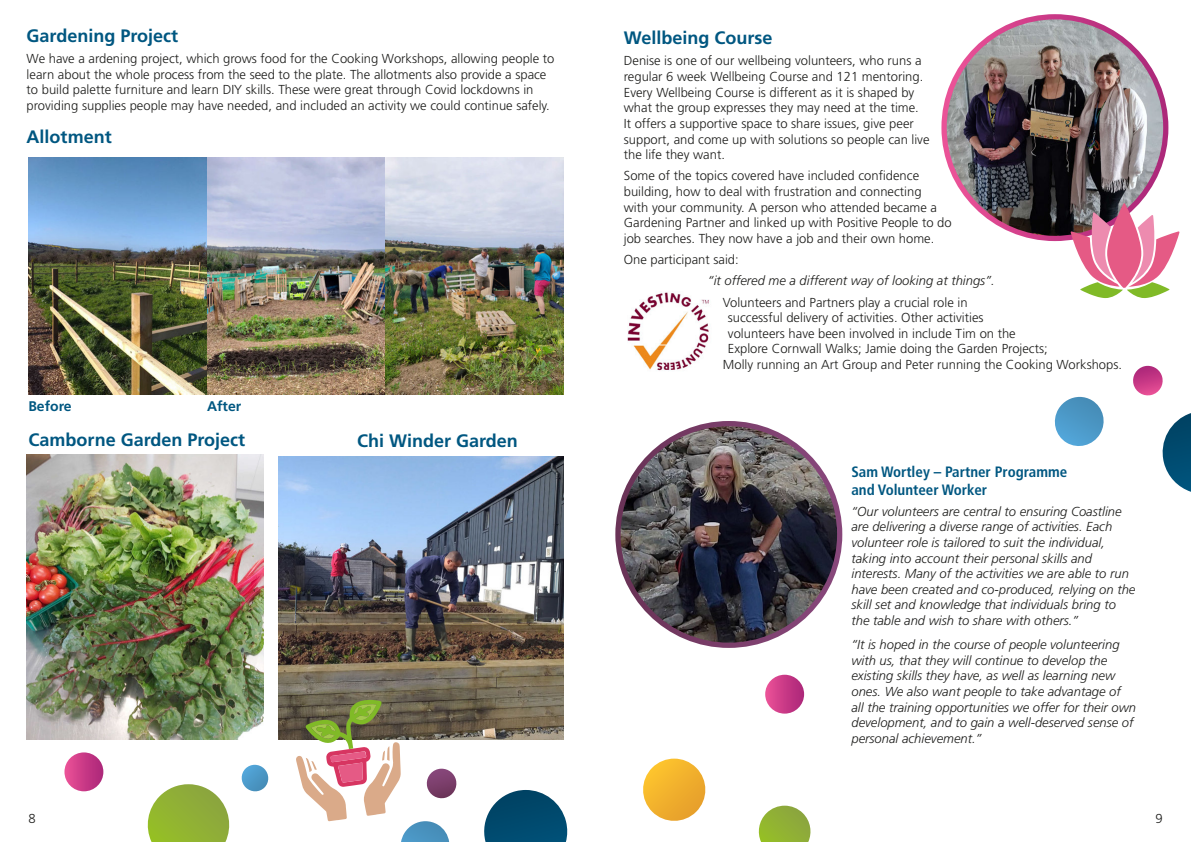
<style>
.page{position:relative;width:1191px;height:842px;background:#fff}
.page>*{position:absolute;margin:0;border:0;box-sizing:border-box;transform-origin:0 0}
.t1{font:700 18px "Frutiger LT Std";color:#005781}
.t2{font:700 condensed 15px/18px "Frutiger LT Std";color:#005781}
.t3{font:700 14px "Frutiger LT Std";color:#005781}
.t4{font:300 13px/15.6px "Frutiger LT Std";color:#1d1d1b}
.t5{font:italic 300 13px/15.6px "Frutiger LT Std";color:#1d1d1b}
</style>
<div class="page">
<svg style="left:147px;top:784px;width:83px;height:58px"></svg>
<svg style="left:241px;top:765px;width:28px;height:27px"></svg>
<div style="left:64px;top:752px;width:39px;height:39px;background:linear-gradient(to right,#ed5a9c,#aa2276);border-radius:19px"></div>
<img style="left:28px;top:158px;width:535px;height:237px">
<img style="left:279px;top:456px;width:285px;height:283px">
<img style="left:627px;top:292px;width:82px;height:79px">
<svg style="left:1054px;top:397px;width:50px;height:49px"></svg>
<svg style="left:1133px;top:366px;width:30px;height:30px"></svg>
<svg style="left:1162px;top:413px;width:29px;height:79px"></svg>
<img style="left:618px;top:424px;width:221px;height:221px;border-radius:111px">
<div style="left:615px;top:421px;width:227px;height:227px;border:5px solid #fff;border-radius:50%"></div>
<svg style="left:643px;top:759px;width:63px;height:62px"></svg>
<div style="left:765px;top:675px;width:39px;height:39px;background:linear-gradient(to right,#ec559a,#aa2578);border-radius:19px"></div>
<img style="left:27px;top:455px;width:236px;height:284px">
<img style="left:944px;top:17px;width:221px;height:221px;border-radius:111px">
<div style="left:941px;top:14px;width:227px;height:227px;border:5px solid #fff;border-radius:50%"></div>
<svg style="left:1070px;top:203px;width:109px;height:95px"></svg>
<svg style="left:296px;top:700px;width:162px;height:142px"></svg>
<svg style="left:484px;top:790px;width:84px;height:52px"></svg>
<svg style="left:758px;top:806px;width:53px;height:36px"></svg>
<h1 class="t1" style="left:27px;top:25px;width:153px">Gardening Project</h1>
<p class="t4" style="left:27px;top:51px;width:529px">We have a ardening project, which grows food for the Cooking Workshops, allowing people to learn about the whole process from the seed to the plate. The allotments also provide a space to build palette furniture and learn DIY skills. These were great through Covid lockdowns in providing supplies people may have needed, and included an activity we could continue safely.</p>
<h1 class="t1" style="left:27px;top:126px;width:87px">Allotment</h1>
<p class="t3" style="left:28px;top:398px;width:45px">Before</p>
<p class="t3" style="left:207px;top:398px;width:36px">After</p>
<h1 class="t1" style="left:28px;top:429px;width:218px">Camborne Garden Project</h1>
<h1 class="t1" style="left:357px;top:430px;width:162px">Chi Winder Garden</h1>
<h1 class="t1" style="left:624px;top:27px;width:150px">Wellbeing Course</h1>
<p class="t4" style="left:624px;top:53px;width:307px">Denise is one of our wellbeing volunteers, who runs a regular 6 week Wellbeing Course and 121 mentoring.<br>Every Wellbeing Course is different as it is shaped by what the group expresses they may need at the time.<br>It offers a supportive space to share issues, give peer support, and come up with solutions so people can live the life they want.</p>
<p class="t4" style="left:624px;top:168px;width:329px">Some of the topics covered have included confidence building, how to deal with frustration and connecting<br>with your community. A person who attended became a Gardening Partner and linked up with Positive People to do job searches. They now have a job and their own home.</p>
<p class="t4" style="left:624px;top:252px;width:116px">One participant said:</p>
<p class="t5" style="left:708px;top:273px;width:288px">“it offered me a different way of looking at things”.</p>
<p class="t4" style="left:723px;top:294px;width:246px">Volunteers and Partners play a crucial role in</p>
<p class="t4" style="left:728px;top:310px;width:257px">successful delivery of activities. Other activities</p>
<p class="t4" style="left:728px;top:326px;width:289px">volunteers have been involved in include Tim on the</p>
<p class="t4" style="left:728px;top:341px;width:321px">Explore Cornwall Walks; Jamie doing the Garden Projects;</p>
<p class="t4" style="left:723px;top:357px;width:401px">Molly running an Art Group and Peter running the Cooking Workshops.</p>
<p class="t2" style="left:851px;top:462px;width:217px">Sam Wortley – Partner Programme and Volunteer Worker</p>
<p class="t5" style="left:851px;top:504px;width:285px">“Our volunteers are central to ensuring Coastline are delivering a diverse range of activities. Each volunteer role is tailored to suit the individual, taking into account their personal skills and interests. Many of the activities we are able to run have been created and co-produced, relying on the skill set and knowledge that individuals bring to the table and wish to share with others.”</p>
<p class="t5" style="left:851px;top:637px;width:286px">“It is hoped in the course of people volunteering with us, that they will continue to develop the existing skills they have, as well as learning new ones. We also want people to take advantage of all the training opportunities we offer for their own development, and to gain a well-deserved sense of personal achievement.”</p>
<p class="t4" style="left:28px;top:811px;width:9px">8</p>
<p class="t4" style="left:1155px;top:811px;width:9px">9</p>
</div>
